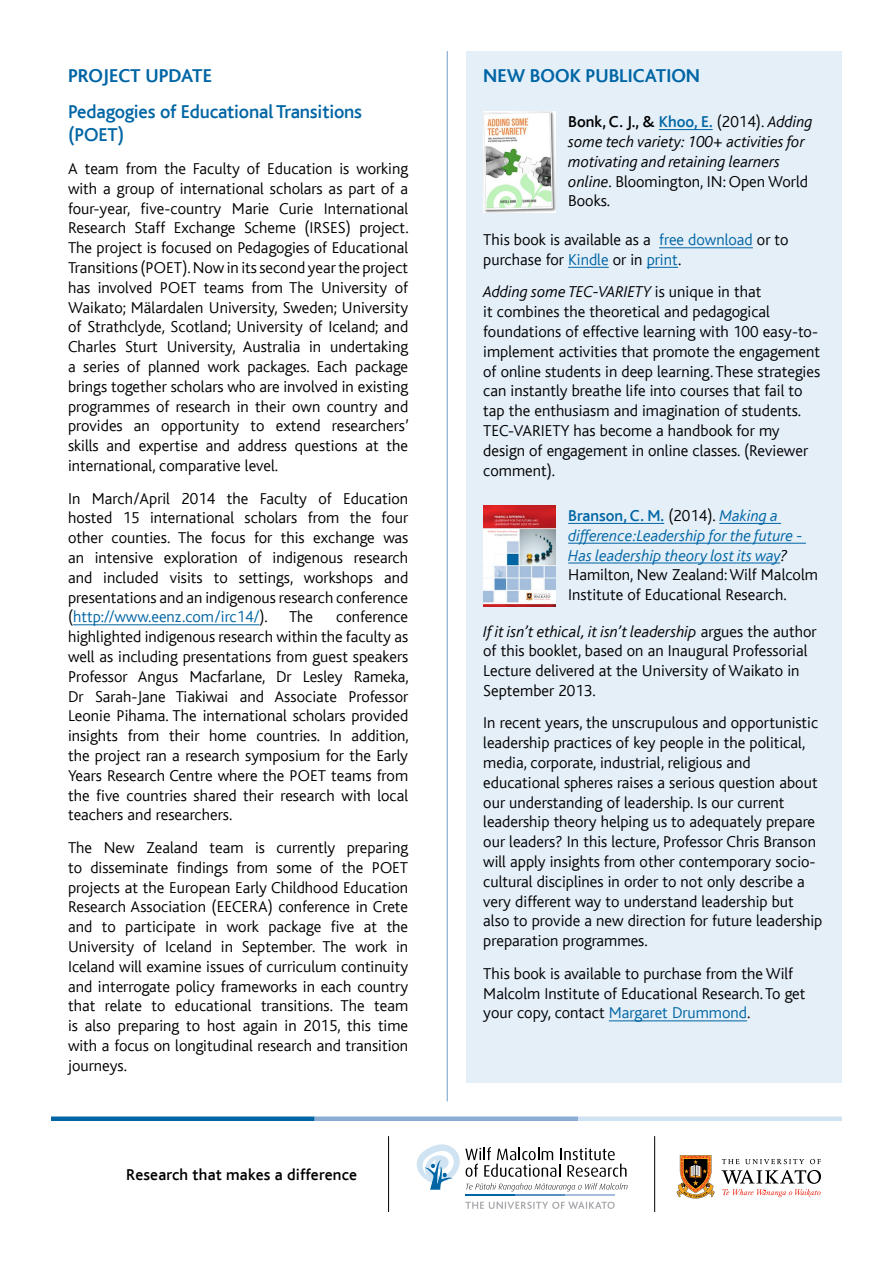
<style>
.page{position:relative;width:893px;height:1263px;background:#fff}
.page>*{position:absolute;margin:0;border:0;box-sizing:border-box;transform-origin:0 0}
.t1{font:19.5px/23.4px "Bliss CE Medium";letter-spacing:-.01em;color:#0065a4}
.t2{font:19.5px "Bliss CE Bold";color:#0065a4}
.t3{font:16.5px/19.8px "Bliss CE Light";color:#000}
.t4{font:italic 16.5px/19.8px "Bliss CE Light";color:#0065a4}
.t5{font:italic 16.5px/19.8px "Bliss CE Light";color:#000}
.t6{font:16.5px "Bliss CE Medium";letter-spacing:.01em;color:#000}
.t7{font:16.5px "Bliss CE Medium";color:#0065a4}
.s1{color:#0065a4}
.s2{font-family:"Bliss CE Light"}
.s3{font-family:"Bliss CE Light";font-style:italic}
.s4{font-style:normal}
.s5{font-style:italic}
.s6{font-family:"Bliss CE Light";color:#000}
.s7{color:#000}
.s8{font-style:normal;color:#000}
</style>
<div class="page">
<div style="left:51px;top:1116px;width:264px;height:5px;background:#0065a4"></div>
<div style="left:315px;top:1116px;width:263px;height:5px;background:#8badd3"></div>
<div style="left:578px;top:1116px;width:264px;height:5px;background:#cfe3f2"></div>
<svg style="left:677px;top:1155px;width:38px;height:43px"></svg>
<svg style="left:722px;top:1159px;width:17px;height:5px"></svg>
<svg style="left:745px;top:1159px;width:59px;height:5px"></svg>
<svg style="left:810px;top:1159px;width:11px;height:5px"></svg>
<svg style="left:722px;top:1170px;width:99px;height:27px"></svg>
<hr style="left:654px;top:1136px;width:1px;height:76px;background:#000">
<hr style="left:447px;top:51px;width:1px;height:1050px;background:#739eca">
<svg style="left:465px;top:1202px;width:150px;height:7px"></svg>
<hr style="left:565px;top:1194px;width:50px;height:2px;background:#a4bddc">
<hr style="left:515px;top:1194px;width:50px;height:2px;background:#5b91c2">
<hr style="left:465px;top:1194px;width:50px;height:2px;background:#0065a4">
<svg style="left:417px;top:1144px;width:210px;height:47px"></svg>
<hr style="left:388px;top:1136px;width:1px;height:76px;background:#000">
<hr style="left:73px;top:624px;width:186px;height:1px;background:#0065a4">
<div style="left:466px;top:51px;width:376px;height:1031px;background:#e4eff8"></div>
<hr style="left:659px;top:129px;width:54px;height:1px;background:#0065a4">
<hr style="left:659px;top:247px;width:94px;height:1px;background:#0065a4">
<hr style="left:568px;top:267px;width:41px;height:1px;background:#0065a4">
<hr style="left:647px;top:267px;width:31px;height:1px;background:#0065a4">
<hr style="left:568px;top:523px;width:96px;height:1px;background:#0065a4">
<hr style="left:719px;top:523px;width:62px;height:1px;background:#0065a4">
<hr style="left:568px;top:543px;width:238px;height:1px;background:#0065a4">
<hr style="left:568px;top:563px;width:212px;height:1px;background:#0065a4">
<hr style="left:609px;top:1020px;width:138px;height:1px;background:#0065a4">
<img style="left:483px;top:111px;width:72px;height:101px">
<img style="left:483px;top:505px;width:72px;height:101px">
<p class="t2" style="left:68px;top:65px;width:145px">PROJECT UPDATE</p>
<p class="t1" style="left:68px;top:100px;width:296px">Pedagogies of Educational Transitions (POET)</p>
<p class="t3" style="left:68px;top:159px;width:342px;text-align:justify">A team from the Faculty of Education is working with a group of international scholars as part of a four-year, five-country Marie Curie International Research Staff Exchange Scheme (IRSES) project.<br>The project is focused on Pedagogies of Educational Transitions (POET). Now in its second year the project has involved POET teams from The University of Waikato; Mälardalen University, Sweden; University of Strathclyde, Scotland; University of Iceland; and Charles Sturt University, Australia in undertaking a series of planned work packages. Each package brings together scholars who are involved in existing programmes of research in their own country and provides an opportunity to extend researchers’ skills and expertise and address questions at the international, comparative level.</p>
<p class="t3" style="left:68px;top:488px;width:342px;text-align:justify">In March/April 2014 the Faculty of Education hosted 15 international scholars from the four other counties. The focus for this exchange was an intensive exploration of indigenous research and included visits to settings, workshops and presentations and an indigenous research conference (<span class="s1">http://www.eenz.com/irc14/</span>).</p>
<p class="t3" style="left:68px;top:607px;width:342px;text-align:justify;text-indent:268px">conference highlighted indigenous research within the faculty as well as including presentations from guest speakers Professor Angus Macfarlane, Dr Lesley Rameka, Dr Sarah-Jane Tiakiwai and Associate Professor Leonie Pihama. The international scholars provided insights from their home countries. In addition, the project ran a research symposium for the Early Years Research Centre where the POET teams from the five countries shared their research with local teachers and researchers.</p>
<p class="t3" style="left:68px;top:838px;width:342px;text-align:justify">The New Zealand team is currently preparing to disseminate findings from some of the POET projects at the European Early Childhood Education Research Association (EECERA) conference in Crete and to participate in work package five at the University of Iceland in September. The work in Iceland will examine issues of curriculum continuity and interrogate policy frameworks in each country that relate to educational transitions. The team is also preparing to host again in 2015, this time with a focus on longitudinal research and transition journeys.</p>
<p class="t3" style="left:289px;top:607px;width:26px">The</p>
<p class="t6" style="left:126px;top:1166px;width:232px">Research that makes a difference</p>
<p class="t2" style="left:483px;top:65px;width:61px">NE W BOO</p>
<p class="t2" style="left:570px;top:65px;width:28px">K PUBLICATION</p>
<p class="t6" style="left:568px;top:113px;width:246px">Bonk, C. J., &amp; <span class="s1">Khoo, E.</span> <span class="s2">(2014).</span> <span class="s3">Adding</span></p>
<p class="t5" style="left:568px;top:132px;width:241px">some tech variety: 100+ activities for motivating and retaining learners online<span class="s4">. Bloomington, IN: Open World<br>Books.</span></p>
<p class="t3" style="left:483px;top:230px;width:307px">This book is available as a <span class="s1">free download</span> or to purchase for <span class="s1">Kindle</span> or in <span class="s1">print</span>.</p>
<p class="t3" style="left:483px;top:282px;width:338px"><span class="s5">Adding some TEC-VARIETY</span> is unique in that<br>it combines the theoretical and pedagogical foundations of effective learning with 100 easy-to&shy;implement activities that promote the engagement of online students in deep learning. These strategies can instantly breathe life into courses that fail to tap the enthusiasm and imagination of students.<br>TEC-VARIETY has become a handbook for my design of engagement in online classes. (Reviewer comment).</p>
<p class="t7" style="left:568px;top:507px;width:211px">Branson, C. M. <span class="s6">(2014).</span> <span class="s3">Making a</span></p>
<p class="t4" style="left:568px;top:526px;width:251px">difference:Leadership for the future - Has leadership theory lost its way<span class="s7">?<br></span><span class="s8">Hamilton, New Zealand: Wilf Malcolm Institute of Educational Research.</span></p>
<p class="t3" style="left:483px;top:621px;width:335px"><span class="s5">If it isn’t ethical, it isn’t leadership</span> argues the author of this booklet, based on an Inaugural Professorial Lecture delivered at the University of Waikato in September 2013.</p>
<p class="t3" style="left:483px;top:713px;width:341px">In recent years, the unscrupulous and opportunistic leadership practices of key people in the political, media, corporate, industrial, religious and educational spheres raises a serious question about our understanding of leadership. Is our current leadership theory helping us to adequately prepare our leaders? In this lecture, Professor Chris Branson will apply insights from other contemporary socio&shy;cultural disciplines in order to not only describe a very different way to understand leadership but also to provide a new direction for future leadership preparation programmes.</p>
<p class="t3" style="left:483px;top:964px;width:324px">This book is available to purchase from the Wilf<br>Malcolm Institute of Educational Research. To get your copy, contact <span class="s1">Margaret Drummond</span>.</p>
</div>
